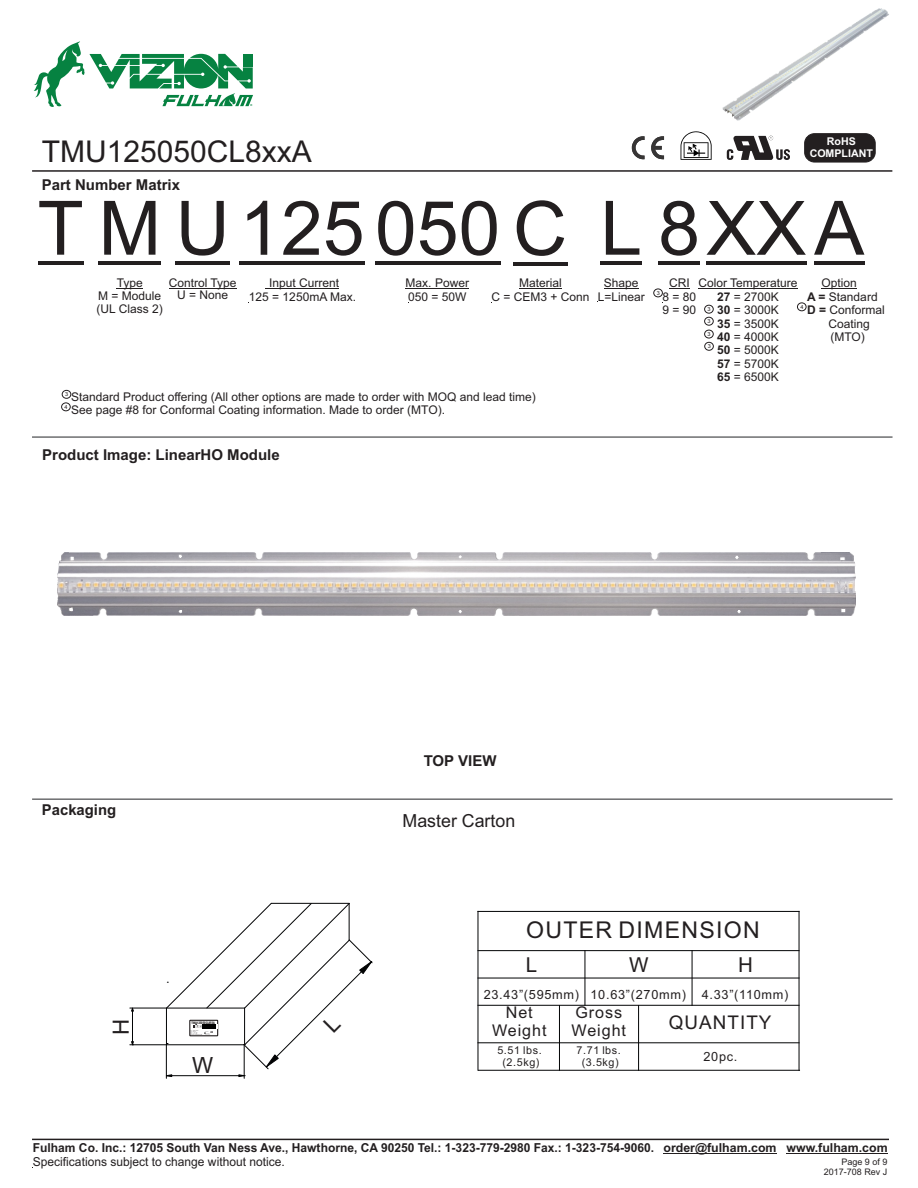
<style>
.page{position:relative;width:918px;height:1188px;background:#fff}
.page>*{position:absolute;margin:0;border:0;box-sizing:border-box;transform-origin:0 0}
.t1{font:75.15px "Arial";color:#231f20}
.t2{font:30px "Arial";color:#231f20}
.t3{font:23.1px "Arial";letter-spacing:.055em;color:#231f20}
.t4{font:22.35px "Arial";color:#231f20}
.t5{font:20.55px "Arial";color:#231f20}
.t6{font:18.9px "Arial";letter-spacing:.055em;color:#231f20}
.t7{font:18px "Arial";color:#231f20}
.t8{font:16.2px/18px "Arial";letter-spacing:.055em;color:#231f20}
.t9{font:700 15px "Arial";color:#231f20}
.t10{font:12.75px "Arial";letter-spacing:.055em;color:#231f20}
.t11{font:700 12.3px "Arial";color:#231f20}
.t12{font:12.3px "Arial";color:#231f20}
.t13{font:12px/13.4px "Arial";color:#231f20;text-align:center}
.t14{font:10.8px/12px "Arial";letter-spacing:.055em;color:#231f20;text-align:center}
.t15{font:700 10.65px "Arial";color:#fff}
.t16{font:9px "Arial";color:#231f20}
.t17{font:5.55px/12px "Arial";color:#231f20}
.t18{font:900 3.45px "Arial";color:#231f20;scale:.64 1}
.t19{font:900 2.55px "Arial";color:#231f20;scale:.78 1}
.s1{font-weight:700}
</style>
<div class="page">
<hr style="left:32px;top:1139px;width:857px;height:1px;background:#231f20">
<hr style="left:664px;top:1153px;width:113px;height:1px;background:#231f20">
<hr style="left:786px;top:1153px;width:102px;height:1px;background:#231f20">
<hr style="left:478px;top:911px;width:321px;height:1px;background:#020304">
<hr style="left:478px;top:950px;width:321px;height:1px;background:#020304">
<hr style="left:478px;top:978px;width:321px;height:1px;background:#020304">
<hr style="left:478px;top:911px;width:1px;height:159px;background:#020304">
<hr style="left:585px;top:951px;width:1px;height:54px;background:#020304">
<hr style="left:692px;top:951px;width:1px;height:54px;background:#020304">
<hr style="left:799px;top:911px;width:1px;height:159px;background:#020304">
<hr style="left:478px;top:1005px;width:321px;height:1px;background:#020304">
<hr style="left:478px;top:1043px;width:321px;height:1px;background:#020304">
<hr style="left:638px;top:1006px;width:1px;height:64px;background:#020304">
<hr style="left:478px;top:1070px;width:322px;height:1px;background:#020304">
<hr style="left:559px;top:1006px;width:1px;height:64px;background:#020304">
<hr style="left:166px;top:1045px;width:1px;height:33px;background:#020304">
<hr style="left:244px;top:1045px;width:1px;height:33px;background:#020304">
<hr style="left:130px;top:1045px;width:36px;height:1px;background:#020304">
<hr style="left:132px;top:1011px;width:1px;height:32px;background:#020304">
<svg style="left:131px;top:1041px;width:3px;height:5px"></svg>
<hr style="left:130px;top:1008px;width:36px;height:1px;background:#020304">
<hr style="left:32px;top:170px;width:860px;height:2px;background:#231f20">
<div style="left:805px;top:134px;width:70px;height:28px;background:#231f20;border-radius:10px"></div>
<div style="left:805px;top:134px;width:70px;height:28px;border:1px solid #231f20;border-radius:10px"></div>
<svg style="left:727px;top:136px;width:63px;height:24px"></svg>
<svg style="left:681px;top:131px;width:31px;height:29px"></svg>
<img style="left:722px;top:8px;width:167px;height:113px">
<svg style="left:632px;top:136px;width:32px;height:23px"></svg>
<hr style="left:32px;top:798px;width:861px;height:2px;background:#6d6e70">
<hr style="left:32px;top:436px;width:861px;height:2px;background:#6d6e70">
<svg style="left:117px;top:288px;width:26px;height:1px"></svg>
<hr style="left:99px;top:262px;width:62px;height:3px;background:#231f20">
<hr style="left:169px;top:288px;width:68px;height:1px;background:#231f20">
<hr style="left:176px;top:262px;width:54px;height:3px;background:#231f20">
<hr style="left:266px;top:289px;width:73px;height:1px;background:#231f20">
<hr style="left:239px;top:262px;width:126px;height:3px;background:#231f20">
<hr style="left:406px;top:288px;width:63px;height:1px;background:#231f20">
<hr style="left:375px;top:262px;width:125px;height:3px;background:#231f20">
<hr style="left:519px;top:288px;width:43px;height:1px;background:#231f20">
<hr style="left:513px;top:262px;width:54px;height:3px;background:#231f20">
<hr style="left:604px;top:288px;width:35px;height:1px;background:#231f20">
<hr style="left:600px;top:262px;width:42px;height:3px;background:#231f20">
<hr style="left:706px;top:262px;width:100px;height:3px;background:#231f20">
<hr style="left:698px;top:289px;width:100px;height:1px;background:#231f20">
<div style="left:704px;top:305px;width:10px;height:9px;border:1px solid #231f20;border-radius:50%"></div>
<div style="left:704px;top:317px;width:10px;height:9px;border:1px solid #231f20;border-radius:50%"></div>
<div style="left:704px;top:330px;width:10px;height:8px;border:1px solid #231f20;border-radius:50%"></div>
<div style="left:704px;top:342px;width:10px;height:9px;border:1px solid #231f20;border-radius:50%"></div>
<hr style="left:814px;top:262px;width:50px;height:3px;background:#231f20">
<hr style="left:822px;top:289px;width:35px;height:1px;background:#231f20">
<div style="left:797px;top:302px;width:9px;height:9px;border:1px solid #231f20;border-radius:50%"></div>
<img style="left:58px;top:552px;width:797px;height:64px">
<div style="left:62px;top:390px;width:9px;height:9px;border:1px solid #231f20;border-radius:50%"></div>
<div style="left:61px;top:403px;width:10px;height:8px;border:1px solid #231f20;border-radius:50%"></div>
<svg style="left:34px;top:41px;width:219px;height:66px"></svg>
<hr style="left:658px;top:262px;width:42px;height:3px;background:#231f20">
<svg style="left:669px;top:288px;width:21px;height:1px"></svg>
<div style="left:653px;top:289px;width:10px;height:8px;border:1px solid #231f20;border-radius:50%"></div>
<hr style="left:38px;top:262px;width:45px;height:3px;background:#231f20">
<svg style="left:164px;top:902px;width:209px;height:175px"></svg>
<p class="t15" style="left:827px;top:138px;width:31px">RoHS</p>
<h2 class="t2" style="left:42px;top:140px;width:272px">TMU125050CL8xxA</h2>
<p class="t15" style="left:810px;top:150px;width:65px">COMPLIANT</p>
<p class="t9" style="left:42px;top:179px;width:140px">Part Number Matrix</p>
<h1 class="t1" style="left:38px;top:200px;width:828px">T M U125050 C L XXA</h1>
<p class="t13" style="left:177px;top:290px;width:53px">U = None</p>
<h1 class="t1" style="left:658px;top:200px;width:43px">8</h1>
<p class="t13" style="left:663px;top:278px;width:35px">CRI<br>8 = 80<br>9 = 90</p>
<p class="t13" style="left:169px;top:277px;width:69px">Control Type</p>
<p class="t13" style="left:249px;top:278px;width:109px">Input Current<br>125 = 1250mA Max.</p>
<p class="t13" style="left:406px;top:278px;width:65px;text-align:left">Max. Power<br>050 = 50W</p>
<p class="t13" style="left:491px;top:278px;width:100px">Material<br>C = CEM3 + Conn</p>
<p class="t13" style="left:598px;top:277px;width:49px">Shape<br>L=Linear</p>
<p class="t13" style="left:698px;top:278px;width:101px">Color Temperature<br><span class="s1">27</span> = 2700K<br><span class="s1">30</span> = 3000K<br><span class="s1">35</span> = 3500K<br><span class="s1">40</span> = 4000K<br><span class="s1">50</span> = 5000K<br><span class="s1">57</span> = 5700K<br><span class="s1">65</span> = 6500K</p>
<p class="t13" style="left:117px;top:278px;width:28px">Type</p>
<p class="t13" style="left:822px;top:278px;width:37px">Option</p>
<p class="t13" style="left:807px;top:291px;width:72px"><span class="s1">A =</span> Standard</p>
<p class="t13" style="left:807px;top:304px;width:79px"><span class="s1">D =</span> Conformal</p>
<p class="t13" style="left:829px;top:318px;width:43px">Coating</p>
<p class="t13" style="left:830px;top:331px;width:36px">(MTO)</p>
<p class="t17" style="left:657px;top:287px;width:5px">3</p>
<p class="t13" style="left:97px;top:290px;width:68px;text-align:left">M = Module (UL Class 2)</p>
<p class="t17" style="left:800px;top:301px;width:5px">4</p>
<p class="t17" style="left:708px;top:304px;width:5px">3<br>3</p>
<p class="t17" style="left:708px;top:329px;width:5px">3</p>
<p class="t17" style="left:708px;top:341px;width:5px">3</p>
<p class="t13" style="left:71px;top:391px;width:466px">Standard Product offering (All other options are made to order with MOQ and lead time)</p>
<p class="t17" style="left:65px;top:389px;width:5px">3</p>
<p class="t17" style="left:65px;top:401px;width:5px">4</p>
<p class="t13" style="left:71px;top:404px;width:375px">See page #8 for Conformal Coating information. Made to order (MTO).</p>
<p class="t9" style="left:42px;top:449px;width:239px">Product Image: LinearHO Module</p>
<p class="t9" style="left:42px;top:804px;width:76px">Packaging</p>
<h3 class="t4" style="left:113px;top:1035px;width:18px;rotate:-90deg">H</h3>
<p class="t18" style="left:192px;top:1021px;width:38px">TMU125050CL850A</p>
<p class="t19" style="left:210px;top:1031px;width:5px">20</p>
<h3 class="t4" style="left:192px;top:1057px;width:23px">W</h3>
<p class="t9" style="left:424px;top:756px;width:74px">TOP VIEW</p>
<h3 class="t7" style="left:403px;top:814px;width:114px">Master Carton</h3>
<h3 class="t3" style="left:526px;top:921px;width:235px">OUTER DIMENSION</h3>
<h3 class="t5" style="left:526px;top:957px;width:13px">L</h3>
<h3 class="t5" style="left:629px;top:957px;width:21px">W</h3>
<h3 class="t5" style="left:738px;top:957px;width:16px">H</h3>
<p class="t10" style="left:484px;top:990px;width:97px">23.43”(595mm)</p>
<p class="t10" style="left:591px;top:990px;width:199px">10.63”(270mm) 4.33”(110mm)</p>
<h3 class="t8" style="left:572px;top:1005px;width:56px">Gross<br>Weight</h3>
<h3 class="t6" style="left:669px;top:1015px;width:104px">QUANTITY</h3>
<p class="t14" style="left:577px;top:1045px;width:46px">7.71 lbs. (3.5kg)</p>
<p class="t10" style="left:703px;top:1052px;width:35px">20pc.</p>
<h3 class="t8" style="left:492px;top:1005px;width:56px;text-align:center">Net<br>Weight</h3>
<p class="t14" style="left:497px;top:1045px;width:46px">5.51 lbs. (2.5kg)</p>
<p class="t11" style="left:33px;top:1143px;width:623px">Fulham Co. Inc.: 12705 South Van Ness Ave., Hawthorne, CA 90250 Tel.: 1-323-779-2980 Fax.: 1-323-754-9060.</p>
<p class="t12" style="left:33px;top:1157px;width:253px">Specifications subject to change without notice.</p>
<p class="t11" style="left:664px;top:1143px;width:226px">order@fulham.com www.fulham.com</p>
<p class="t16" style="left:824px;top:1169px;width:65px">2017-708 Rev J</p>
<p class="t16" style="left:841px;top:1158px;width:48px">Page 9 of 9</p>
</div>
